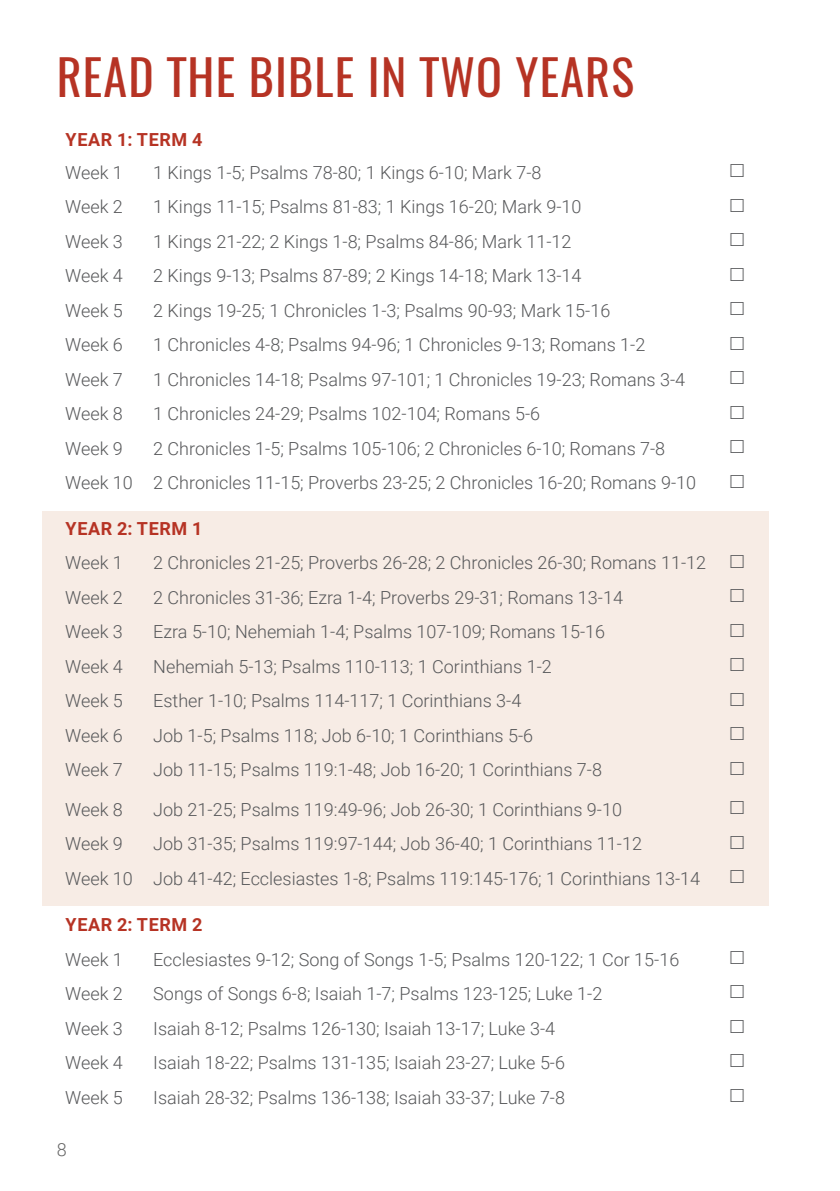
<style>
.page{position:relative;width:840px;height:1191px;background:#fff}
.page>*{position:absolute;margin:0;border:0;box-sizing:border-box;transform-origin:0 0}
.DRN_Title{font:48px "Oswald";letter-spacing:.025em;color:#b63324}
.Body_Text{font:300 18px "Roboto";color:#57585a}
.Heading_3{font:700 18px "Roboto";letter-spacing:.035em;color:#b63324}
.t1{font:300 18px "Roboto";color:#666}
</style>
<div class="page">
<div style="left:42px;top:511px;width:726px;height:394px;background:#f7ece5"></div>
<p class="DRN_Title" style="left:57px;top:35px;width:578px">READ THE BIBLE IN TWO YEARS</p>
<p class="Heading_3" style="left:66px;top:127px;width:138px">YEAR 1: TERM 4</p>
<p class="Body_Text" style="left:65px;top:160px;width:59px">Week 1</p>
<p class="Body_Text" style="left:153px;top:160px;width:389px">1 Kings 1-5; Psalms 78-80; 1 Kings 6-10; Mark 7-8</p>
<p class="Body_Text" style="left:65px;top:194px;width:59px">Week 2</p>
<p class="Body_Text" style="left:153px;top:194px;width:429px">1 Kings 11-15; Psalms 81-83; 1 Kings 16-20; Mark 9-10</p>
<p class="Body_Text" style="left:65px;top:229px;width:59px">Week 3</p>
<p class="Body_Text" style="left:153px;top:229px;width:419px">1 Kings 21-22; 2 Kings 1-8; Psalms 84-86; Mark 11-12</p>
<p class="Body_Text" style="left:65px;top:263px;width:59px">Week 4</p>
<p class="Body_Text" style="left:153px;top:263px;width:429px">2 Kings 9-13; Psalms 87-89; 2 Kings 14-18; Mark 13-14</p>
<p class="Body_Text" style="left:65px;top:298px;width:59px">Week 5</p>
<p class="Body_Text" style="left:153px;top:298px;width:458px">2 Kings 19-25; 1 Chronicles 1-3; Psalms 90-93; Mark 15-16</p>
<p class="Body_Text" style="left:65px;top:332px;width:59px">Week 6</p>
<p class="Body_Text" style="left:153px;top:332px;width:493px">1 Chronicles 4-8; Psalms 94-96; 1 Chronicles 9-13; Romans 1-2</p>
<p class="Body_Text" style="left:65px;top:367px;width:59px">Week 7</p>
<p class="Body_Text" style="left:153px;top:367px;width:533px">1 Chronicles 14-18; Psalms 97-101; 1 Chronicles 19-23; Romans 3-4</p>
<p class="Body_Text" style="left:65px;top:401px;width:59px">Week 8</p>
<p class="Body_Text" style="left:153px;top:401px;width:388px">1 Chronicles 24-29; Psalms 102-104; Romans 5-6</p>
<p class="Body_Text" style="left:65px;top:436px;width:59px">Week 9</p>
<p class="Body_Text" style="left:153px;top:436px;width:513px">2 Chronicles 1-5; Psalms 105-106; 2 Chronicles 6-10; Romans 7-8</p>
<p class="Body_Text" style="left:65px;top:470px;width:69px">Week 10</p>
<p class="Body_Text" style="left:153px;top:470px;width:544px">2 Chronicles 11-15; Proverbs 23-25; 2 Chronicles 16-20; Romans 9-10</p>
<p class="Heading_3" style="left:66px;top:515px;width:138px">YEAR 2: TERM 1</p>
<p class="Body_Text" style="left:65px;top:550px;width:59px">Week 1</p>
<p class="Body_Text" style="left:153px;top:550px;width:554px">2 Chronicles 21-25; Proverbs 26-28; 2 Chronicles 26-30; Romans 11-12</p>
<p class="Body_Text" style="left:65px;top:584px;width:59px">Week 2</p>
<p class="Body_Text" style="left:153px;top:584px;width:471px">2 Chronicles 31-36; Ezra 1-4; Proverbs 29-31; Romans 13-14</p>
<p class="Body_Text" style="left:65px;top:619px;width:59px">Week 3</p>
<p class="Body_Text" style="left:153px;top:619px;width:453px">Ezra 5-10; Nehemiah 1-4; Psalms 107-109; Romans 15-16</p>
<p class="Body_Text" style="left:65px;top:653px;width:59px">Week 4</p>
<p class="Body_Text" style="left:153px;top:653px;width:400px">Nehemiah 5-13; Psalms 110-113; 1 Corinthians 1-2</p>
<p class="Body_Text" style="left:65px;top:688px;width:59px">Week 5</p>
<p class="Body_Text" style="left:153px;top:688px;width:369px">Esther 1-10; Psalms 114-117; 1 Corinthians 3-4</p>
<p class="Body_Text" style="left:65px;top:722px;width:59px">Week 6</p>
<p class="Body_Text" style="left:153px;top:722px;width:381px">Job 1-5; Psalms 118; Job 6-10; 1 Corinthians 5-6</p>
<p class="Body_Text" style="left:65px;top:757px;width:59px">Week 7</p>
<p class="Body_Text" style="left:153px;top:757px;width:450px">Job 11-15; Psalms 119:1-48; Job 16-20; 1 Corinthians 7-8</p>
<p class="Body_Text" style="left:65px;top:796px;width:59px">Week 8</p>
<p class="Body_Text" style="left:153px;top:796px;width:470px">Job 21-25; Psalms 119:49-96; Job 26-30; 1 Corinthians 9-10</p>
<p class="Body_Text" style="left:65px;top:831px;width:59px">Week 9</p>
<p class="Body_Text" style="left:153px;top:831px;width:490px">Job 31-35; Psalms 119:97-144; Job 36-40; 1 Corinthians 11-12</p>
<p class="Body_Text" style="left:65px;top:865px;width:69px">Week 10</p>
<p class="Body_Text" style="left:153px;top:865px;width:548px">Job 41-42; Ecclesiastes 1-8; Psalms 119:145-176; 1 Corinthians 13-14</p>
<p class="Heading_3" style="left:66px;top:912px;width:138px">YEAR 2: TERM 2</p>
<p class="Body_Text" style="left:65px;top:946px;width:59px">Week 1</p>
<p class="Body_Text" style="left:153px;top:946px;width:527px">Ecclesiastes 9-12; Song of Songs 1-5; Psalms 120-122; 1 Cor 15-16</p>
<p class="Body_Text" style="left:65px;top:981px;width:59px">Week 2</p>
<p class="Body_Text" style="left:153px;top:981px;width:450px">Songs of Songs 6-8; Isaiah 1-7; Psalms 123-125; Luke 1-2</p>
<p class="Body_Text" style="left:65px;top:1015px;width:59px">Week 3</p>
<p class="Body_Text" style="left:153px;top:1015px;width:403px">Isaiah 8-12; Psalms 126-130; Isaiah 13-17; Luke 3-4</p>
<p class="Body_Text" style="left:65px;top:1050px;width:59px">Week 4</p>
<p class="Body_Text" style="left:153px;top:1050px;width:413px">Isaiah 18-22; Psalms 131-135; Isaiah 23-27; Luke 5-6</p>
<p class="Body_Text" style="left:65px;top:1084px;width:59px">Week 5</p>
<p class="Body_Text" style="left:153px;top:1084px;width:413px">Isaiah 28-32; Psalms 136-138; Isaiah 33-37; Luke 7-8</p>
<p class="t1" style="left:57px;top:1137px;width:11px">8</p>
</div>
